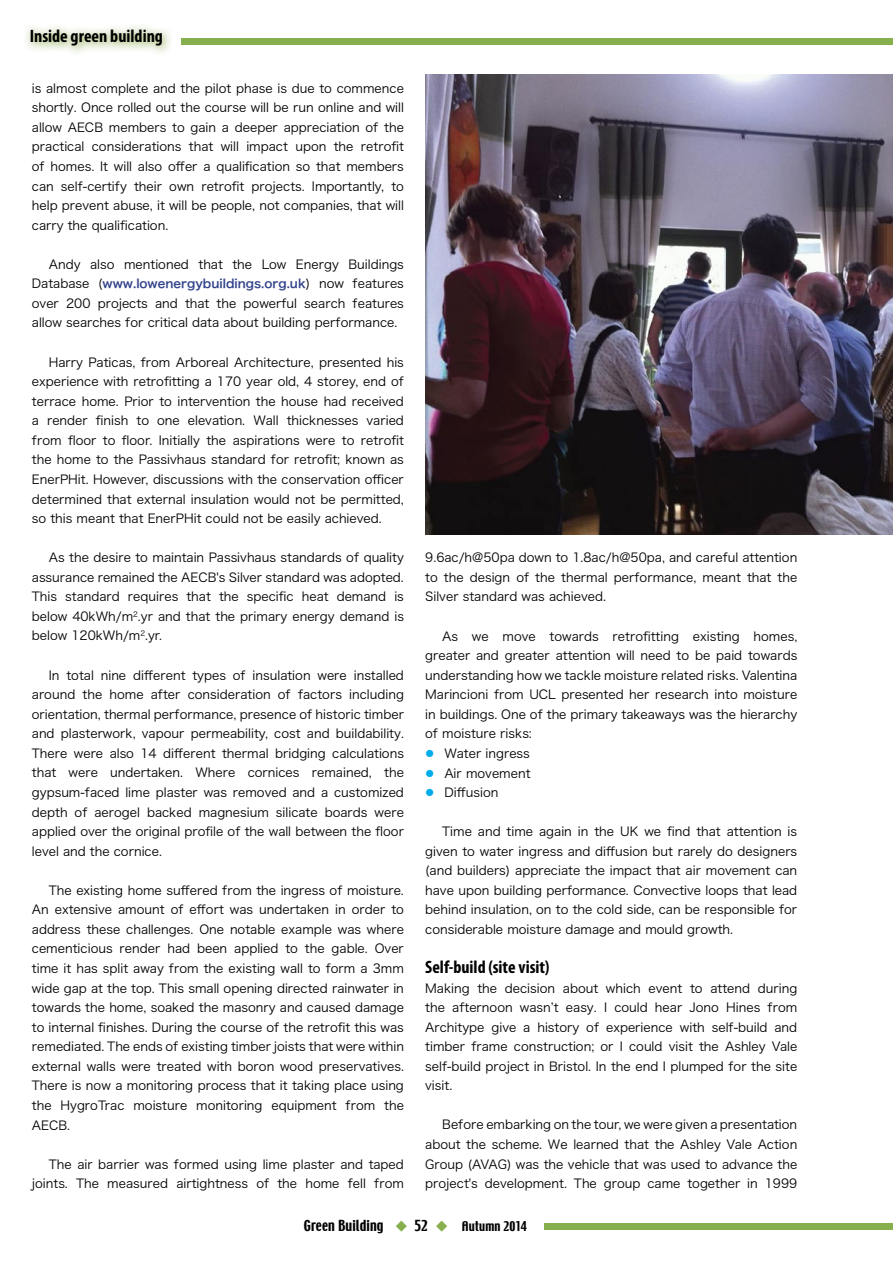
<style>
.page{position:relative;width:893px;height:1263px;background:#fff}
.page>*{position:absolute;margin:0;border:0;box-sizing:border-box;transform-origin:0 0}
.t1{font:700 condensed 18px "Myriad Pro";color:#000}
.t2{font:13.5px "Techno";letter-spacing:.01em;color:#000}
.t3{font:12.3px/19.5px "Hira Kaku Pro W3";color:#000;text-align:justify}
.t4{font:12px "Hira Kaku Pro W6";color:#32428b}
.s1{font-family:"Hira Kaku Pro W3";font-size:12.3px;color:#000}
.s2{color:#00acec}
.s3{color:#87af4e}
.s4{font-size:12px}
</style>
<div class="page">
<div style="left:545px;top:1224px;width:348px;height:6px;background:#87af4e"></div>
<img style="left:26px;top:26px;width:445px;height:27px">
<div style="left:182px;top:39px;width:711px;height:6px;background:#87af4e"></div>
<img style="left:425px;top:74px;width:468px;height:460px">
<h1 class="t1" style="left:30px;top:25px;width:135px">Inside green building</h1>
<p class="t3" style="left:32px;top:77px;width:374px">is almost complete and the pilot phase is due to commence shortly. Once rolled out the course will be run online and will allow AECB members to gain a deeper appreciation of the practical considerations that will impact upon the retrofit of homes. It will also offer a qualification so that members can self-certify their own retrofit projects. Importantly, to help prevent abuse, it will be people, not companies, that will carry the qualification.</p>
<p class="t3" style="left:49px;top:254px;width:357px">Andy also mentioned that the Low Energy Buildings</p>
<p class="t4" style="left:32px;top:273px;width:374px"><span class="s1">Database (</span>www.lowenergybuildings.org.uk<span class="s1">) now features</span></p>
<p class="t3" style="left:32px;top:293px;width:374px">over 200 projects and that the powerful search features allow searches for critical data about building performance.</p>
<p class="t3" style="left:32px;top:351px;width:374px;text-indent:17px">Harry Paticas, from Arboreal Architecture, presented his experience with retrofitting a 170 year old, 4 storey, end of terrace home. Prior to intervention the house had received a render finish to one elevation. Wall thicknesses varied from floor to floor. Initially the aspirations were to retrofit the home to the Passivhaus standard for retrofit; known as EnerPHit. However, discussions with the conservation officer determined that external insulation would not be permitted, so this meant that EnerPHit could not be easily achieved.</p>
<p class="t3" style="left:32px;top:547px;width:374px;text-indent:17px">As the desire to maintain Passivhaus standards of quality assurance remained the AECB's Silver standard was adopted.<br>This standard requires that the specific heat demand is below 40kWh/m<sup>2</sup>.yr and that the primary energy demand is below 120kWh/m<sup>2</sup>.yr.</p>
<p class="t3" style="left:32px;top:664px;width:374px;text-indent:17px">In total nine different types of insulation were installed around the home after consideration of factors including orientation, thermal performance, presence of historic timber and plasterwork, vapour permeability, cost and buildability.<br>There were also 14 different thermal bridging calculations that were undertaken. Where cornices remained, the gypsum-faced lime plaster was removed and a customized depth of aerogel backed magnesium silicate boards were applied over the original profile of the wall between the floor level and the cornice.</p>
<p class="t3" style="left:32px;top:879px;width:374px;text-indent:17px">The existing home suffered from the ingress of moisture.<br>An extensive amount of effort was undertaken in order to address these challenges. One notable example was where cementicious render had been applied to the gable. Over time it has split away from the existing wall to form a 3mm wide gap at the top. This small opening directed rainwater in towards the home, soaked the masonry and caused damage to internal finishes. During the course of the retrofit this was remediated. The ends of existing timber joists that were within external walls were treated with boron wood preservatives.<br>There is now a monitoring process that it taking place using the HygroTrac moisture monitoring equipment from the AECB.</p>
<p class="t3" style="left:32px;top:1153px;width:374px;text-align:right">The air barrier was formed using lime plaster and taped joints. The measured airtightness of the home fell from</p>
<p class="t3" style="left:425px;top:547px;width:374px">9.6ac/h@50pa down to 1.8ac/h@50pa, and careful attention to the design of the thermal performance, meant that the Silver standard was achieved.</p>
<p class="t3" style="left:425px;top:625px;width:374px;text-indent:17px">As we move towards retrofitting existing homes, greater and greater attention will need to be paid towards understanding how we tackle moisture related risks. Valentina Marincioni from UCL presented her research into moisture in buildings. One of the primary takeaways was the hierarchy of moisture risks:</p>
<p class="t3" style="left:425px;top:743px;width:106px"><span class="s2">●</span> Water ingress</p>
<p class="t3" style="left:425px;top:762px;width:107px"><span class="s2">●</span> Air movement</p>
<p class="t3" style="left:425px;top:782px;width:75px"><span class="s2">●</span> Diffusion</p>
<p class="t3" style="left:425px;top:821px;width:374px;text-indent:17px">Time and time again in the UK we find that attention is given to water ingress and diffusion but rarely do designers (and builders) appreciate the impact that air movement can have upon building performance. Convective loops that lead behind insulation, on to the cold side, can be responsible for considerable moisture damage and mould growth.</p>
<h1 class="t1" style="left:425px;top:956px;width:126px">Self-build (site visit)</h1>
<p class="t3" style="left:425px;top:977px;width:374px">Making the decision about which event to attend during the afternoon wasnʼt easy. I could hear Jono Hines from Architype give a history of experience with self-build and timber frame construction; or I could visit the Ashley Vale self-build project in Bristol. In the end I plumped for the site visit.</p>
<p class="t3" style="left:425px;top:1114px;width:374px;text-indent:17px">Before embarking on the tour, we were given a presentation about the scheme. We learned that the Ashley Vale Action Group (AVAG) was the vehicle that was used to advance the project's development. The group came together in 1999</p>
<p class="t2" style="left:304px;top:1216px;width:224px">Green Building <span class="s3">◆</span> 52 <span class="s3">◆</span> <span class="s4">Autumn 2014</span></p>
</div>
